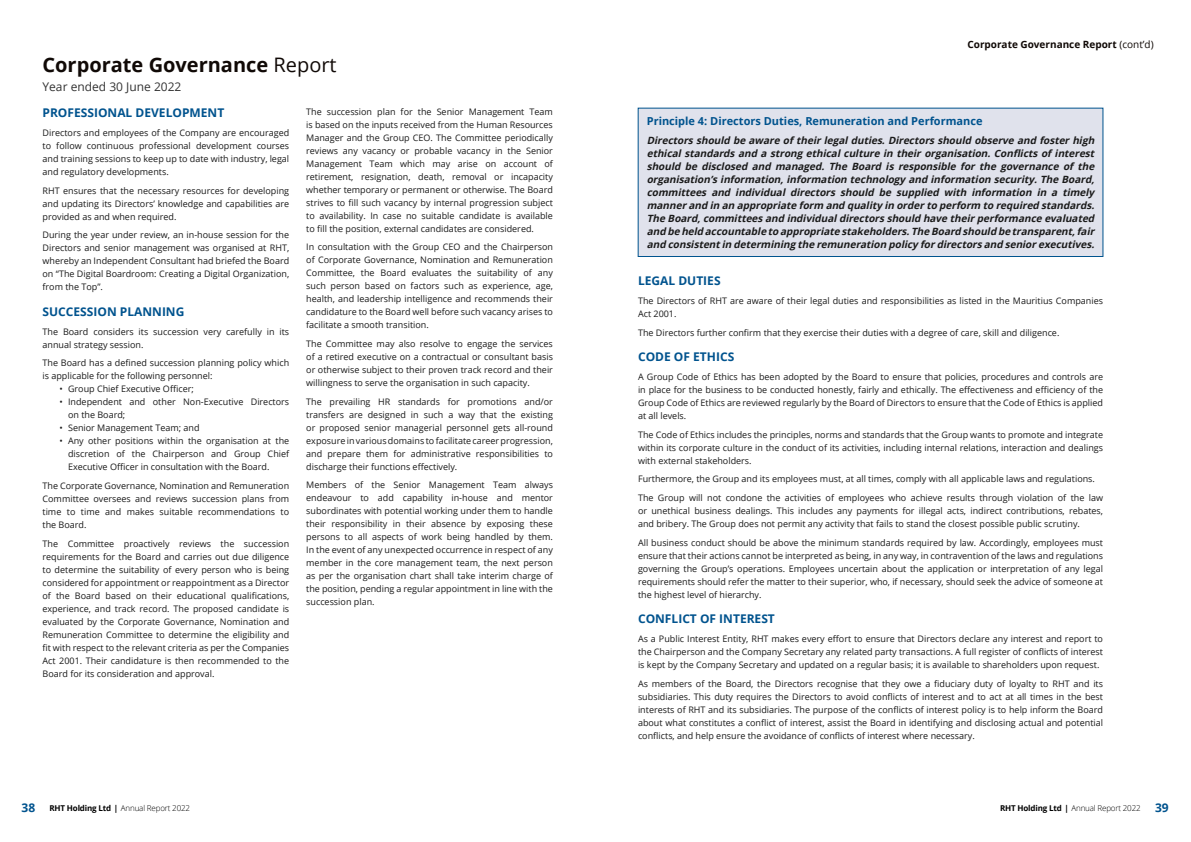
<style>
.page{position:relative;width:1191px;height:842px;background:#fff}
.page>*{position:absolute;margin:0;border:0;box-sizing:border-box;transform-origin:0 0}
.t1{font:700 20px "Open Sans";color:#100906}
.t2{font:700 12px "Open Sans";color:#00538e}
.t3{font:12px "Open Sans";color:#333}
.t4{font:700 11px "Open Sans";color:#00538e}
.t5{font:italic 700 10px/13px "Open Sans";color:#1a1a1a;text-align:justify}
.t6{font:700 10px "Open Sans";color:#100906}
.t7{font:9px/13px "Open Sans";color:#1a1a1a;text-align:justify}
.t8{font:300 8px "Open Sans";letter-spacing:-.02em;color:#000}
.s1{font-weight:400}
.s2{font-weight:700;font-size:12px;color:#00538e}
.s3{font-weight:700}
</style>
<div class="page">
<div style="left:638px;top:108px;width:465px;height:148px;background:#e0e2ec"></div>
<div style="left:638px;top:108px;width:465px;height:149px;border:1px solid #00538e"></div>
<h1 class="t1" style="left:43px;top:51px;width:296px">Corporate Governance <span class="s1">Report</span></h1>
<h2 class="t3" style="left:43px;top:79px;width:140px">Year ended 30 June 2022</h2>
<h2 class="t2" style="left:43px;top:104px;width:183px">PROFESSIONAL DEVELOPMENT</h2>
<p class="t7" style="left:43px;top:126px;width:248px">Directors and employees of the Company are encouraged to follow continuous professional development courses and training sessions to keep up to date with industry, legal and regulatory developments.</p>
<p class="t7" style="left:43px;top:184px;width:248px">RHT ensures that the necessary resources for developing and updating its Directors’ knowledge and capabilities are provided as and when required.</p>
<p class="t7" style="left:43px;top:228px;width:248px">During the year under review, an in-house session for the Directors and senior management was organised at RHT, whereby an Independent Consultant had briefed the Board on “The Digital Boardroom: Creating a Digital Organization, from the Top”.</p>
<h2 class="t2" style="left:43px;top:303px;width:143px">SUCCESSION PLANNING</h2>
<p class="t7" style="left:43px;top:325px;width:248px">The Board considers its succession very carefully in its annual strategy session.</p>
<p class="t7" style="left:43px;top:356px;width:248px">The Board has a defined succession planning policy which is applicable for the following personnel:</p>
<p class="t7" style="left:60px;top:382px;width:136px">• Group Chief Executive Officer;</p>
<p class="t7" style="left:68px;top:395px;width:223px;text-indent:-9px">• Independent and other Non-Executive Directors on the Board;</p>
<p class="t7" style="left:60px;top:421px;width:142px">• Senior Management Team; and</p>
<p class="t7" style="left:68px;top:434px;width:223px;text-indent:-9px">• Any other positions within the organisation at the discretion of the Chairperson and Group Chief Executive Officer in consultation with the Board.</p>
<p class="t7" style="left:43px;top:479px;width:248px">The Corporate Governance, Nomination and Remuneration Committee oversees and reviews succession plans from time to time and makes suitable recommendations to the Board.</p>
<p class="t7" style="left:43px;top:537px;width:248px">The Committee proactively reviews the succession requirements for the Board and carries out due diligence to determine the suitability of every person who is being considered for appointment or reappointment as a Director of the Board based on their educational qualifications, experience, and track record. The proposed candidate is evaluated by the Corporate Governance, Nomination and Remuneration Committee to determine the eligibility and fit with respect to the relevant criteria as per the Companies Act 2001. Their candidature is then recommended to the Board for its consideration and approval.</p>
<p class="t7" style="left:306px;top:105px;width:248px">The succession plan for the Senior Management Team is based on the inputs received from the Human Resources Manager and the Group CEO. The Committee periodically reviews any vacancy or probable vacancy in the Senior Management Team which may arise on account of retirement, resignation, death, removal or incapacity whether temporary or permanent or otherwise. The Board strives to fill such vacancy by internal progression subject to availability. In case no suitable candidate is available to fill the position, external candidates are considered.</p>
<p class="t7" style="left:306px;top:240px;width:248px">In consultation with the Group CEO and the Chairperson of Corporate Governance, Nomination and Remuneration Committee, the Board evaluates the suitability of any such person based on factors such as experience, age, health, and leadership intelligence and recommends their candidature to the Board well before such vacancy arises to facilitate a smooth transition.</p>
<p class="t7" style="left:306px;top:337px;width:248px">The Committee may also resolve to engage the services of a retired executive on a contractual or consultant basis or otherwise subject to their proven track record and their willingness to serve the organisation in such capacity.</p>
<p class="t7" style="left:306px;top:395px;width:248px">The prevailing HR standards for promotions and/or transfers are designed in such a way that the existing or proposed senior managerial personnel gets all-round exposure in various domains to facilitate career progression, and prepare them for administrative responsibilities to discharge their functions effectively.</p>
<p class="t7" style="left:306px;top:478px;width:248px">Members of the Senior Management Team always endeavour to add capability in-house and mentor subordinates with potential working under them to handle their responsibility in their absence by exposing these persons to all aspects of work being handled by them.<br>In the event of any unexpected occurrence in respect of any member in the core management team, the next person as per the organisation chart shall take interim charge of the position, pending a regular appointment in line with the succession plan.</p>
<p class="t6" style="left:967px;top:37px;width:188px">Corporate Governance Report <span class="s1">(cont’d)</span></p>
<p class="t4" style="left:647px;top:113px;width:337px">Principle 4: Directors Duties, Remuneration and Performance</p>
<p class="t5" style="left:647px;top:133px;width:452px">Directorsshould be aware oftheirlegalduties.Directorsshould observe and fosterhigh ethical standards and a strong ethical culture in their organisation. Conflicts of interest should be disclosed and managed. The Board is responsible for the governance of the organisation’sinformation,information technology and information security.The Board, committees and individual directors should be supplied with information in a timely mannerand in an appropriate form and quality in orderto perform to required standards.<br>The Board,committeesand individualdirectorsshould have theirperformance evaluated and be held accountable to appropriate stakeholders.The Board should be transparent,fair and consistentin determining the remuneration policy fordirectorsand seniorexecutives.</p>
<h2 class="t2" style="left:638px;top:272px;width:84px">LEGAL DUTIES</h2>
<p class="t7" style="left:638px;top:294px;width:466px">The Directors of RHT are aware of their legal duties and responsibilities as listed in the Mauritius Companies<br>Act 2001.</p>
<p class="t7" style="left:638px;top:326px;width:423px">The Directors further confirm that they exercise their duties with a degree of care, skill and diligence.</p>
<h2 class="t2" style="left:638px;top:348px;width:98px">CODE OF ETHICS</h2>
<p class="t7" style="left:638px;top:370px;width:466px">A Group Code of Ethics has been adopted by the Board to ensure that policies, procedures and controls are in place for the business to be conducted honestly, fairly and ethically. The effectiveness and efficiency of the Group Code of Ethics are reviewed regularly by the Board of Directors to ensure that the Code of Ethics is applied at all levels.</p>
<p class="t7" style="left:638px;top:428px;width:466px">The Code of Ethics includes the principles, norms and standards that the Group wants to promote and integrate within its corporate culture in the conduct of its activities, including internal relations, interaction and dealings with external stakeholders.</p>
<p class="t7" style="left:638px;top:469px;width:466px;line-height:18.7px">Furthermore, the Group and its employees must, at all times, comply with all applicable laws and regulations.<br>The Group will not condone the activities of employees who achieve results through violation of the law</p>
<p class="t7" style="left:638px;top:504px;width:466px">or unethical business dealings. This includes any payments for illegal acts, indirect contributions, rebates, and bribery. The Group does not permit any activity that fails to stand the closest possible public scrutiny.</p>
<p class="t7" style="left:638px;top:536px;width:466px">All business conduct should be above the minimum standards required by law. Accordingly, employees must ensure that their actions cannot be interpreted as being, in any way, in contravention of the laws and regulations governing the Group’s operations. Employees uncertain about the application or interpretation of any legal requirements should refer the matter to their superior, who, if necessary, should seek the advice of someone at the highest level of hierarchy.</p>
<h2 class="t2" style="left:638px;top:611px;width:138px">CONFLICT OF INTEREST</h2>
<p class="t7" style="left:638px;top:632px;width:466px">As a Public Interest Entity, RHT makes every effort to ensure that Directors declare any interest and report to the Chairperson and the Company Secretary any related party transactions. A full register of conflicts of interest is kept by the Company Secretary and updated on a regular basis; it is available to shareholders upon request.</p>
<p class="t7" style="left:638px;top:677px;width:466px">As members of the Board, the Directors recognise that they owe a fiduciary duty of loyalty to RHT and its subsidiaries. This duty requires the Directors to avoid conflicts of interest and to act at all times in the best interests of RHT and its subsidiaries. The purpose of the conflicts of interest policy is to help inform the Board about what constitutes a conflict of interest, assist the Board in identifying and disclosing actual and potential conflicts, and help ensure the avoidance of conflicts of interest where necessary.</p>
<p class="t8" style="left:22px;top:803px;width:170px"><span class="s2">38</span> <span class="s3">RHT Holding Ltd |</span> Annual Report 2022</p>
<p class="t8" style="left:1000px;top:803px;width:170px"><span class="s3">RHT Holding Ltd |</span> Annual Report 2022 <span class="s2">39</span></p>
</div>
